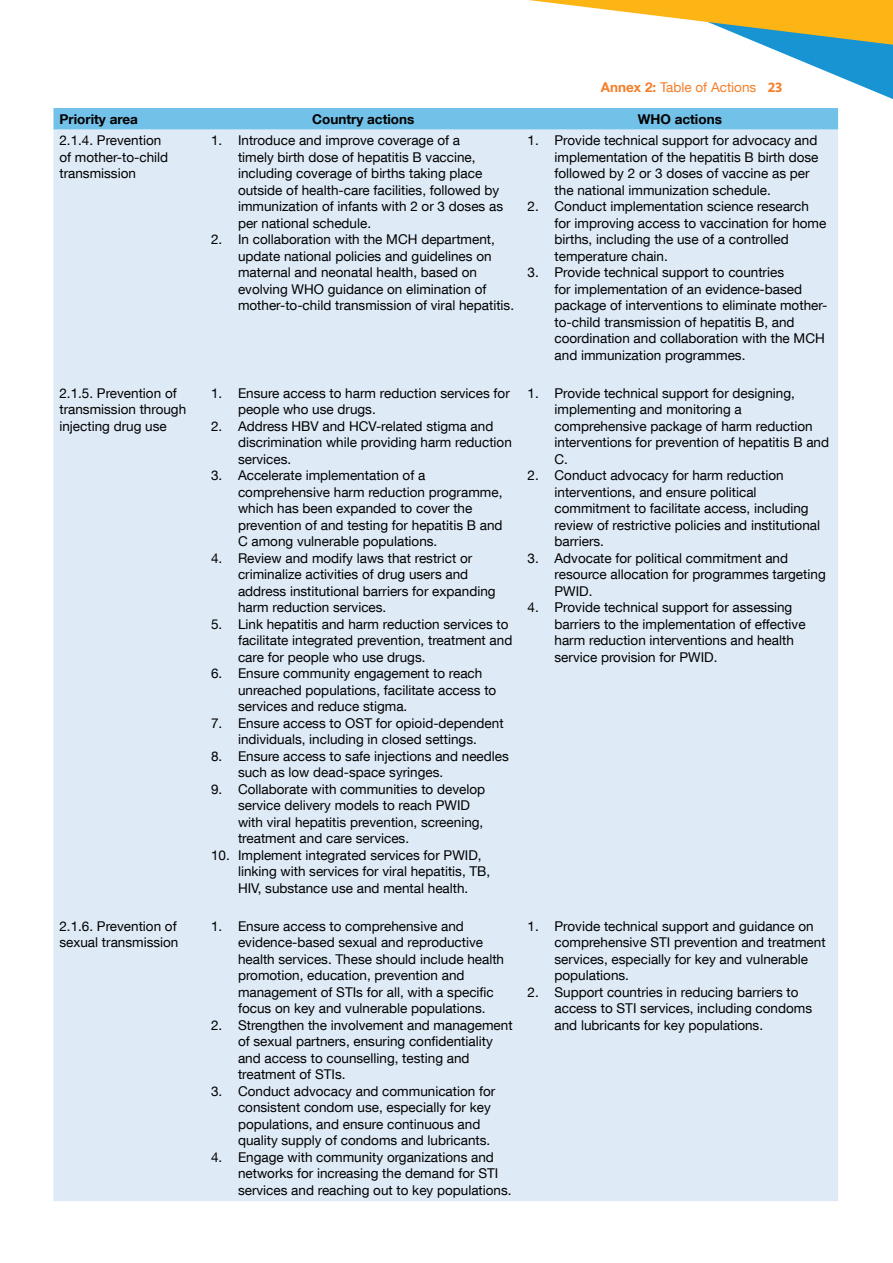
<style>
.page{position:relative;width:893px;height:1263px;background:#fff}
.page>*{position:absolute;margin:0;border:0;box-sizing:border-box;transform-origin:0 0}
.t1{font:13.5px/16.5px "Helvetica Neue LT Com";color:#000}
.t2{font:700 13.5px "Helvetica Neue LT Com";color:#000}
.t3{font:13.5px "Helvetica Neue LT Com";color:#f57e29}
.s1{font-weight:700}
.s2{font-family:"Ideal Sans";font-weight:600}
</style>
<div class="page">
<svg style="left:833px;top:74px;width:60px;height:56px"></svg>
<svg style="left:529px;top:0;width:364px;height:74px"></svg>
<div style="left:53px;top:108px;width:785px;height:22px;background:#72c1e8"></div>
<div style="left:53px;top:130px;width:785px;height:1071px;background:#deeaf6"></div>
<p class="t3" style="left:601px;top:79px;width:183px"><span class="s1">Annex 2:</span> Table of Actions <span class="s2">23</span></p>
<p class="t2" style="left:59px;top:110px;width:80px">Priority area</p>
<p class="t2" style="left:312px;top:110px;width:104px">Country actions</p>
<p class="t2" style="left:638px;top:110px;width:86px">WHO actions</p>
<p class="t1" style="left:59px;top:132px;width:110px">2.1.4. Prevention of mother-to-child transmission</p>
<p class="t1" style="left:238px;top:132px;width:267px;text-indent:-27px">1. Introduce and improve coverage of a<br>timely birth dose of hepatitis B vaccine, including coverage of births taking place outside of health-care facilities, followed by immunization of infants with 2 or 3 doses as per national schedule.</p>
<p class="t1" style="left:238px;top:231px;width:278px;text-indent:-27px">2. In collaboration with the MCH department, update national policies and guidelines on maternal and neonatal health, based on evolving WHO guidance on elimination of mother-to-child transmission of viral hepatitis.</p>
<p class="t1" style="left:555px;top:132px;width:265px;text-indent:-27px">1. Provide technical support for advocacy and implementation of the hepatitis B birth dose followed by 2 or 3 doses of vaccine as per the national immunization schedule.</p>
<p class="t1" style="left:555px;top:198px;width:273px;text-indent:-27px">2. Conduct implementation science research for improving access to vaccination for home births, including the use of a controlled temperature chain.</p>
<p class="t1" style="left:555px;top:264px;width:274px;text-indent:-27px">3. Provide technical support to countries<br>for implementation of an evidence-based package of interventions to eliminate mother&shy;to-child transmission of hepatitis B, and coordination and collaboration with the MCH and immunization programmes.</p>
<p class="t1" style="left:59px;top:384px;width:128px">2.1.5. Prevention of transmission through injecting drug use</p>
<p class="t1" style="left:238px;top:384px;width:273px;text-indent:-27px">1. Ensure access to harm reduction services for people who use drugs.</p>
<p class="t1" style="left:238px;top:417px;width:275px;text-indent:-27px">2. Address HBV and HCV-related stigma and discrimination while providing harm reduction services.</p>
<p class="t1" style="left:238px;top:467px;width:266px;text-indent:-27px">3. Accelerate implementation of a comprehensive harm reduction programme, which has been expanded to cover the prevention of and testing for hepatitis B and C among vulnerable populations.</p>
<p class="t1" style="left:238px;top:549px;width:259px;text-indent:-27px">4. Review and modify laws that restrict or criminalize activities of drug users and address institutional barriers for expanding harm reduction services.</p>
<p class="t1" style="left:238px;top:615px;width:276px;text-indent:-27px">5. Link hepatitis and harm reduction services to facilitate integrated prevention, treatment and care for people who use drugs.</p>
<p class="t1" style="left:238px;top:665px;width:260px;text-indent:-27px">6. Ensure community engagement to reach unreached populations, facilitate access to services and reduce stigma.</p>
<p class="t1" style="left:211px;top:714px;width:294px;text-align:center">7. Ensure access to OST for opioid-dependent individuals, including in closed settings.</p>
<p class="t1" style="left:238px;top:747px;width:272px;text-indent:-27px">8. Ensure access to safe injections and needles such as low dead-space syringes.</p>
<p class="t1" style="left:238px;top:780px;width:249px;text-indent:-27px">9. Collaborate with communities to develop service delivery models to reach PWID with viral hepatitis prevention, screening, treatment and care services.</p>
<p class="t1" style="left:238px;top:846px;width:254px;text-indent:-27px">10. Implement integrated services for PWID, linking with services for viral hepatitis, TB,<br>HIV, substance use and mental health.</p>
<p class="t1" style="left:59px;top:917px;width:121px">2.1.6. Prevention of sexual transmission</p>
<p class="t1" style="left:238px;top:917px;width:268px;text-indent:-27px">1. Ensure access to comprehensive and evidence-based sexual and reproductive health services. These should include health promotion, education, prevention and management of STIs for all, with a specific focus on key and vulnerable populations.</p>
<p class="t1" style="left:238px;top:1016px;width:276px;text-indent:-27px">2. Strengthen the involvement and management of sexual partners, ensuring confidentiality and access to counselling, testing and treatment of STIs.</p>
<p class="t1" style="left:238px;top:1082px;width:259px;text-indent:-27px">3. Conduct advocacy and communication for consistent condom use, especially for key populations, and ensure continuous and quality supply of condoms and lubricants.</p>
<p class="t1" style="left:238px;top:1148px;width:275px;text-indent:-27px">4. Engage with community organizations and networks for increasing the demand for STI services and reaching out to key populations.</p>
<p class="t1" style="left:555px;top:384px;width:276px;text-indent:-27px">1. Provide technical support for designing, implementing and monitoring a comprehensive package of harm reduction interventions for prevention of hepatitis B and C.</p>
<p class="t1" style="left:555px;top:467px;width:267px;text-indent:-27px">2. Conduct advocacy for harm reduction interventions, and ensure political commitment to facilitate access, including review of restrictive policies and institutional barriers.</p>
<p class="t1" style="left:555px;top:549px;width:273px;text-indent:-27px">3. Advocate for political commitment and resource allocation for programmes targeting<br>PWID.</p>
<p class="t1" style="left:555px;top:599px;width:253px;text-indent:-27px">4. Provide technical support for assessing barriers to the implementation of effective harm reduction interventions and health service provision for PWID.</p>
<p class="t1" style="left:555px;top:917px;width:273px;text-indent:-27px">1. Provide technical support and guidance on comprehensive STI prevention and treatment services, especially for key and vulnerable populations.</p>
<p class="t1" style="left:555px;top:983px;width:259px;text-indent:-27px">2. Support countries in reducing barriers to access to STI services, including condoms and lubricants for key populations.</p>
</div>
